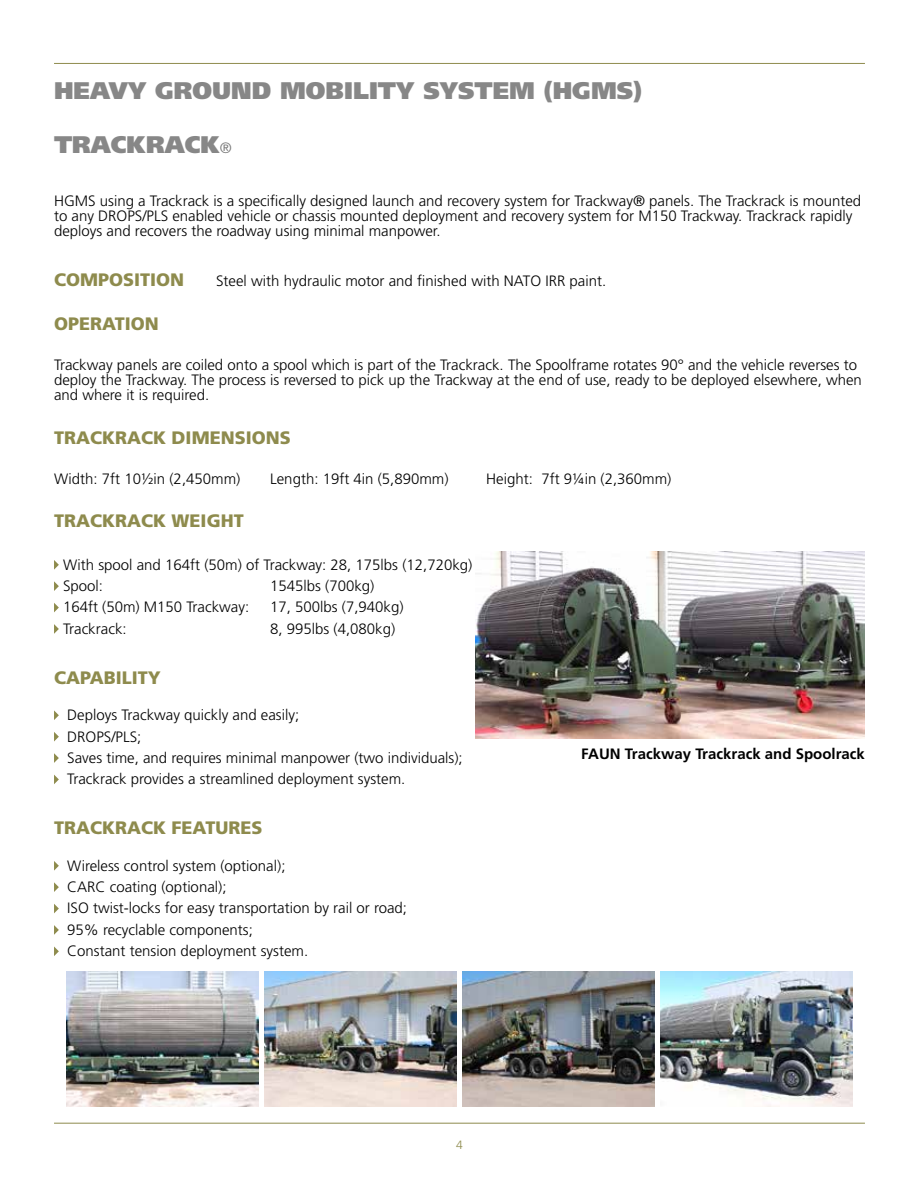
<style>
.page{position:relative;width:919px;height:1187px;background:#fff}
.page>*{position:absolute;margin:0;border:0;box-sizing:border-box;transform-origin:0 0}
.t1{font:900 24px "Frutiger LT Std";color:#878787}
.t2{font:900 18px "Frutiger LT Std";color:#8e8b4d}
.t3{font:300 15px/21.5px "Frutiger LT Std";color:#000}
.t4{font:700 15px "Frutiger LT Std";color:#000}
.t5{font:300 12px "Frutiger LT Std";color:#8e8b4d}
.s1{font-weight:300;font-size:15px;color:#797979}
</style>
<div class="page">
<svg style="left:54px;top:560px;width:5px;height:9px"></svg>
<svg style="left:54px;top:581px;width:5px;height:10px"></svg>
<svg style="left:54px;top:603px;width:5px;height:9px"></svg>
<svg style="left:54px;top:624px;width:5px;height:9px"></svg>
<svg style="left:54px;top:710px;width:5px;height:10px"></svg>
<svg style="left:54px;top:732px;width:5px;height:9px"></svg>
<svg style="left:54px;top:753px;width:5px;height:9px"></svg>
<svg style="left:54px;top:774px;width:5px;height:10px"></svg>
<svg style="left:54px;top:861px;width:5px;height:9px"></svg>
<svg style="left:54px;top:882px;width:5px;height:9px"></svg>
<svg style="left:54px;top:904px;width:5px;height:9px"></svg>
<svg style="left:54px;top:925px;width:5px;height:9px"></svg>
<svg style="left:54px;top:946px;width:5px;height:10px"></svg>
<img style="left:265px;top:971px;width:191px;height:135px">
<img style="left:462px;top:971px;width:192px;height:135px">
<img style="left:660px;top:971px;width:192px;height:135px">
<img style="left:67px;top:971px;width:191px;height:135px">
<hr style="left:54px;top:63px;width:810px;height:1px;background:#8e8b4d">
<hr style="left:54px;top:1122px;width:810px;height:1px;background:#8e8b4d">
<img style="left:475px;top:552px;width:389px;height:186px">
<h1 class="t1" style="left:54px;top:76px;width:589px">HEAVY GROUND MOBILITY SYSTEM (HGMS)</h1>
<h1 class="t1" style="left:54px;top:130px;width:179px">TRACKRACK<span class="s1">®</span></h1>
<p class="t3" style="left:54px;top:194px;width:808px;line-height:15px">HGMS using a Trackrack is a specifically designed launch and recovery system for Trackway® panels. The Trackrack is mounted to any DROPS/PLS enabled vehicle or chassis mounted deployment and recovery system for M150 Trackway. Trackrack rapidly deploys and recovers the roadway using minimal manpower.</p>
<p class="t2" style="left:54px;top:269px;width:132px">COMPOSITION</p>
<p class="t3" style="left:216px;top:270px;width:391px">Steel with hydraulic motor and finished with NATO IRR paint.</p>
<p class="t2" style="left:54px;top:312px;width:106px">OPERATION</p>
<p class="t3" style="left:54px;top:358px;width:809px;line-height:15px">Trackway panels are coiled onto a spool which is part of the Trackrack. The Spoolframe rotates 90° and the vehicle reverses to deploy the Trackway. The process is reversed to pick up the Trackway at the end of use, ready to be deployed elsewhere, when and where it is required.</p>
<p class="t2" style="left:54px;top:426px;width:238px">TRACKRACK DIMENSIONS</p>
<p class="t3" style="left:54px;top:468px;width:188px">Width: 7ft 10½in (2,450mm)</p>
<p class="t3" style="left:270px;top:468px;width:180px">Length: 19ft 4in (5,890mm)</p>
<p class="t3" style="left:486px;top:468px;width:187px">Height: 7ft 9¼in (2,360mm)</p>
<p class="t2" style="left:54px;top:509px;width:191px">TRACKRACK WEIGHT</p>
<p class="t3" style="left:63px;top:554px;width:411px">With spool and 164ft (50m) of Trackway: 28, 175lbs (12,720kg)<br>Spool:</p>
<p class="t3" style="left:270px;top:575px;width:106px">1545lbs (700kg)</p>
<p class="t3" style="left:63px;top:596px;width:188px">164ft (50m) M150 Trackway:</p>
<p class="t3" style="left:270px;top:596px;width:135px">17, 500lbs (7,940kg)</p>
<p class="t3" style="left:63px;top:618px;width:65px">Trackrack:</p>
<p class="t3" style="left:270px;top:618px;width:127px">8, 995lbs (4,080kg)</p>
<p class="t2" style="left:54px;top:666px;width:108px">CAPABILITY</p>
<p class="t3" style="left:67px;top:704px;width:397px">Deploys Trackway quickly and easily;<br>DROPS/PLS;<br>Saves time, and requires minimal manpower (two individuals); Trackrack provides a streamlined deployment system.</p>
<p class="t2" style="left:54px;top:817px;width:210px">TRACKRACK FEATURES</p>
<p class="t3" style="left:67px;top:854px;width:341px">Wireless control system (optional);<br>CARC coating (optional);<br>ISO twist-locks for easy transportation by rail or road; 95% recyclable components;<br>Constant tension deployment system.</p>
<p class="t5" style="left:456px;top:1137px;width:8px">4</p>
<p class="t4" style="left:581px;top:744px;width:285px">FAUN Trackway Trackrack and Spoolrack</p>
</div>
